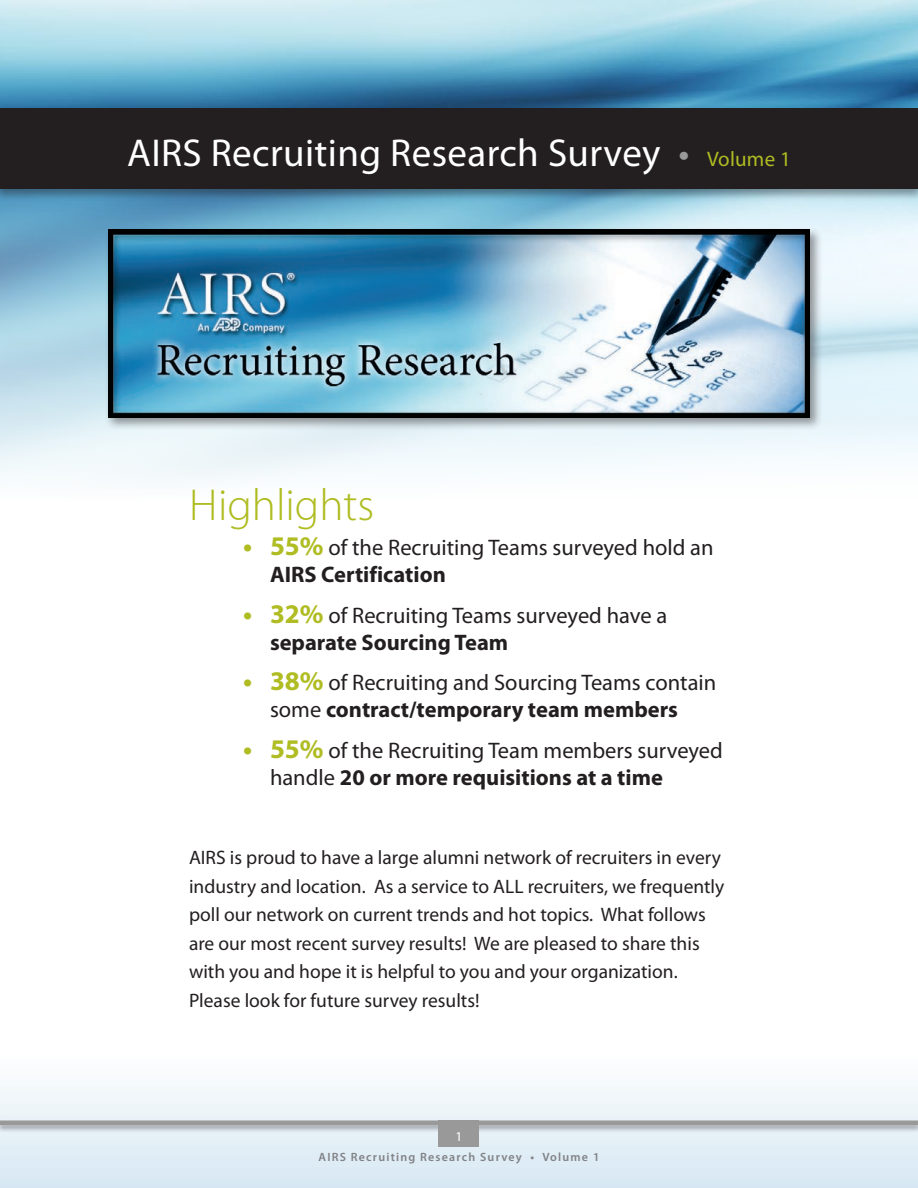
<style>
.page{position:relative;width:918px;height:1188px;background:#fff}
.page>*{position:absolute;margin:0;border:0;box-sizing:border-box;transform-origin:0 0}
._3_Body_Text_2011{font:300 45px "Myriad Pro";color:#afbc22}
._1_Head_SP{font:39px "Myriad Pro";letter-spacing:.01em;color:#fff}
._3_Body_Text_2011-2{font:22.5px/27px "Myriad Pro";color:#231f20}
._3_Body_Text_2011-3{font:19.5px/28.5px "Myriad Pro";color:#231f20}
.t1{font:13.5px "Myriad Pro";color:#fff}
.t2{font:600 12px "Myriad Pro";letter-spacing:.1em;color:#808285}
.s1{color:#999}
.s2{font-size:21px;color:#afbc22}
.s3{font-weight:700;font-size:27px;color:#afbc22}
.s4{font-weight:700}
</style>
<div class="page">
<img style="left:0;top:0;width:918px;height:481px">
<svg style="left:0;top:1085px;width:918px;height:103px"></svg>
<div style="left:0;top:1119px;width:918px;height:20px;background:#231f20;opacity:.4"></div>
<div style="left:0;top:1120px;width:918px;height:5px;background:#999"></div>
<div style="left:439px;top:1120px;width:40px;height:28px;background:#999"></div>
<div style="left:104px;top:226px;width:725px;height:212px;background:#231f20;opacity:.45"></div>
<img style="left:108px;top:230px;width:702px;height:188px">
<div style="left:0;top:105px;width:918px;height:105px;background:#231f20;opacity:.4"></div>
<div style="left:0;top:108px;width:918px;height:81px;background:#231f20"></div>
<p class="_1_Head_SP" style="left:127px;top:128px;width:665px">AIRS Recruiting Research Survey <span class="s1">•</span> <span class="s2">Volume 1</span></p>
<p class="_3_Body_Text_2011" style="left:189px;top:480px;width:187px">Highlights</p>
<p class="_3_Body_Text_2011-2" style="left:270px;top:534px;width:445px;text-indent:-27px"><span class="s3">• 55%</span> of the Recruiting Teams surveyed hold an<br><span class="s4">AIRS Certification</span></p>
<p class="_3_Body_Text_2011-2" style="left:270px;top:601px;width:399px;text-indent:-27px"><span class="s3">• 32%</span> of Recruiting Teams surveyed have a <span class="s4">separate Sourcing Team</span></p>
<p class="_3_Body_Text_2011-2" style="left:243px;top:669px;width:475px;text-align:center"><span class="s3">• 38%</span> of Recruiting and Sourcing Teams contain some <span class="s4">contract/temporary team members</span></p>
<p class="_3_Body_Text_2011-2" style="left:270px;top:736px;width:454px;text-indent:-27px"><span class="s3">• 55%</span> of the Recruiting Team members surveyed handle <span class="s4">20 or more requisitions at a time</span></p>
<p class="_3_Body_Text_2011-3" style="left:189px;top:843px;width:537px">AIRS is proud to have a large alumni network of recruiters in every industry and location. As a service to ALL recruiters, we frequently poll our network on current trends and hot topics. What follows are our most recent survey results! We are pleased to share this with you and hope it is helpful to you and your organization.<br>Please look for future survey results!</p>
<p class="t1" style="left:456px;top:1128px;width:8px">1</p>
<p class="t2" style="left:319px;top:1149px;width:282px">AIRS Recruiting Research Survey • Volume 1</p>
</div>
